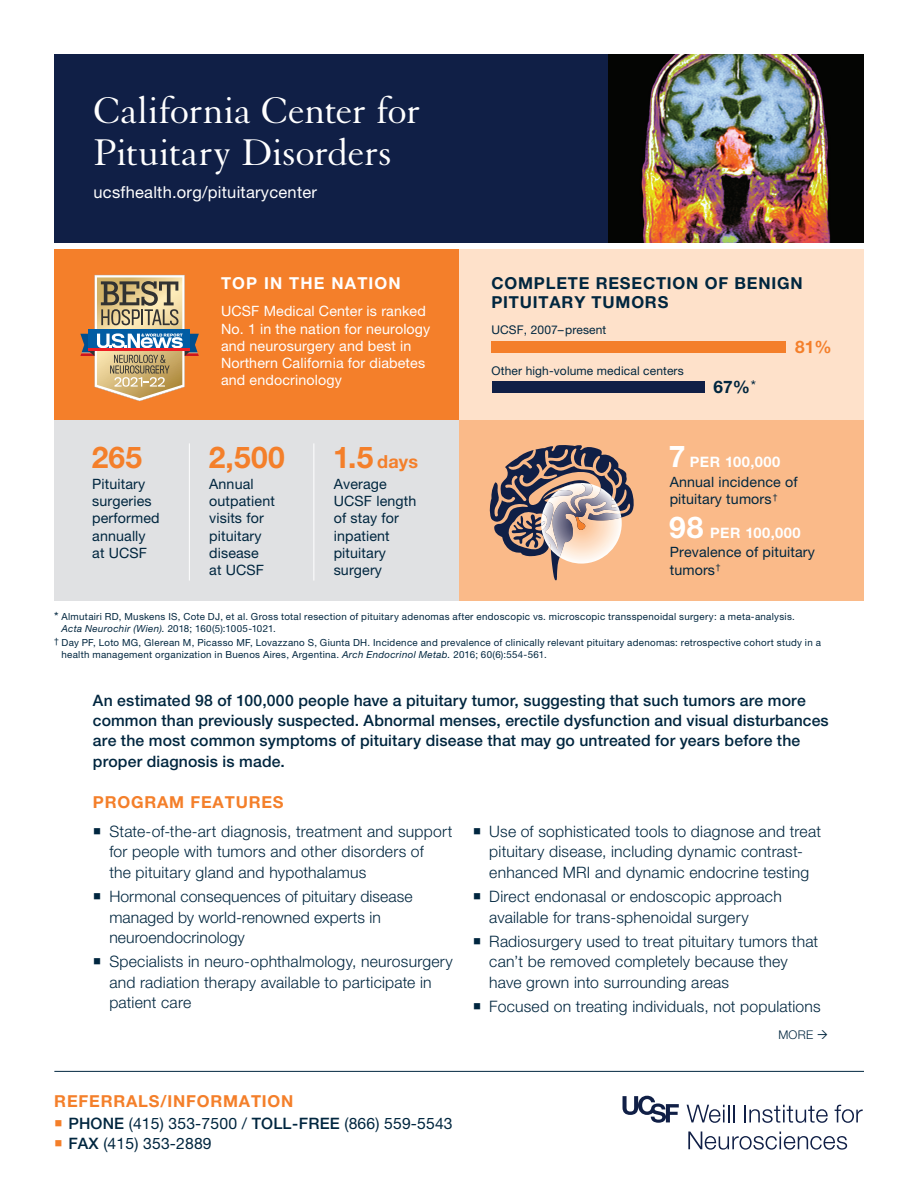
<style>
.page{position:relative;width:918px;height:1188px;background:#fff}
.page>*{position:absolute;margin:0;border:0;box-sizing:border-box;transform-origin:0 0}
.t1{font:40.5px/42px "Granjon LT Std";letter-spacing:-.01em;color:#fff}
.t2{font:700 30px "Helvetica Neue LT Std";letter-spacing:.01em;color:#f47f2a}
.t3{font:700 18px "Helvetica Neue LT Std";color:#f47f2a}
.t4{font:700 17.25px "Helvetica Neue LT Std";color:#00263f}
.t5{font:700 17.25px "Helvetica Neue LT Std";color:#f47f2a}
.t6{font:700 16.5px/18.8px "Helvetica Neue LT Std";letter-spacing:.05em;color:#00263f}
.t7{font:700 16.5px "Helvetica Neue LT Std";letter-spacing:.05em;color:#f47f2a}
.t8{font:16.5px "Helvetica Neue LT Std";letter-spacing:.015em;color:#fff}
.t9{font:700 16.5px "Helvetica Neue LT Std";letter-spacing:.07em;color:#fff}
.t10{font:300 15.75px/20.2px "Helvetica Neue LT Std";letter-spacing:.015em;color:#00263f}
.t11{font:500 15.75px/20.2px "Helvetica Neue LT Std";letter-spacing:.01em;color:#00263f}
.t12{font:15.75px "Helvetica Neue LT Std";letter-spacing:.01em;color:#00263f}
.t13{font:700 14.7px "Helvetica Neue LT Std";letter-spacing:.03em;color:#fff}
.t14{font:14.25px/17.2px "Helvetica Neue LT Std";letter-spacing:.01em;color:#00263f}
.t15{font:14.25px/17.2px "Helvetica Neue LT Std";letter-spacing:.01em;color:#fff}
.t16{font:12px "Helvetica Neue LT Std";letter-spacing:.01em;color:#00263f}
.t17{font:300 12px "Helvetica Neue LT Std";color:#00263f}
.t18{font:9.75px/12px "Helvetica Neue LT Std";letter-spacing:.03em;color:#00263f}
.s1{font-size:30px}
.s2{font-weight:400;font-size:15px}
.s3{font-size:14.4px}
.s4{font-size:12.75px}
.s5{font-style:italic}
.s6{color:#f47f2a}
.s7{font-weight:500}
</style>
<div class="page">
<div style="left:54px;top:401px;width:569px;height:200px;background:#e0e1e3"></div>
<div style="left:459px;top:401px;width:405px;height:200px;background:#faba89"></div>
<div style="left:458px;top:246px;width:406px;height:174px;background:#fee1ca"></div>
<img style="left:608px;top:54px;width:256px;height:189px">
<div style="left:54px;top:54px;width:554px;height:191px;background:#101f46"></div>
<div style="left:54px;top:246px;width:405px;height:174px;background:#f47f2a"></div>
<hr style="left:54px;top:1071px;width:810px;height:1px;background:#00263f">
<svg style="left:687px;top:1105px;width:47px;height:18px"></svg>
<svg style="left:744px;top:1105px;width:84px;height:18px"></svg>
<svg style="left:835px;top:1105px;width:28px;height:18px"></svg>
<svg style="left:688px;top:1132px;width:159px;height:18px"></svg>
<svg style="left:623px;top:1096px;width:56px;height:27px"></svg>
<div style="left:44px;top:243px;width:843px;height:6px;background:#fff"></div>
<div style="left:492px;top:341px;width:294px;height:12px;background:#f47f2a"></div>
<div style="left:492px;top:382px;width:213px;height:11px;background:#101f46"></div>
<svg style="left:489px;top:445px;width:145px;height:136px"></svg>
<svg style="left:80px;top:275px;width:119px;height:126px"></svg>
<hr style="left:89px;top:348px;width:101px;height:1px;background:#fff">
<hr style="left:89px;top:349px;width:101px;height:2px;background:#ee1d23">
<hr style="left:189px;top:443px;width:1px;height:138px;background:#fff">
<hr style="left:313px;top:443px;width:1px;height:138px;background:#fff">
<h1 class="t1" style="left:94px;top:91px;width:329px">California Center for<br>Pituitary Disorders</h1>
<p class="t8" style="left:94px;top:183px;width:225px">ucsfhealth.org/pituitarycenter</p>
<h2 class="t2" style="left:92px;top:438px;width:52px">265</h2>
<p class="t14" style="left:92px;top:475px;width:69px">Pituitary surgeries performed annually at UCSF</p>
<p class="t9" style="left:221px;top:273px;width:181px">TOP IN THE NATION</p>
<p class="t15" style="left:221px;top:303px;width:211px">UCSF Medical Center is ranked<br>No. 1 in the nation for neurology and neurosurgery and best in<br>Northern California for diabetes and endocrinology</p>
<h2 class="t2" style="left:209px;top:438px;width:78px">2,500</h2>
<p class="t14" style="left:209px;top:475px;width:67px">Annual outpatient visits for pituitary disease<br>at UCSF</p>
<p class="t3" style="left:333px;top:450px;width:87px"><span class="s1">1.5</span> days</p>
<p class="t14" style="left:334px;top:475px;width:84px">Average<br>UCSF length of stay for inpatient pituitary surgery</p>
<p class="t6" style="left:491px;top:273px;width:313px">COMPLETE RESECTION OF BENIGN<br>PITUITARY TUMORS</p>
<p class="t16" style="left:491px;top:323px;width:117px">UCSF, 2007–present</p>
<p class="t16" style="left:492px;top:364px;width:194px">Other high-volume medical centers</p>
<p class="t4" style="left:714px;top:376px;width:44px">67%<span class="s2">*</span></p>
<p class="t5" style="left:795px;top:336px;width:38px">81%</p>
<p class="t13" style="left:669px;top:453px;width:113px"><span class="s1">7</span> <span class="s3">PER</span> 100,000</p>
<p class="t14" style="left:670px;top:473px;width:129px">Annual incidence of pituitary tumors <sup>†</sup></p>
<p class="t13" style="left:669px;top:524px;width:133px"><span class="s1">98</span> <span class="s3">PER</span> 100,000</p>
<p class="t14" style="left:670px;top:543px;width:147px">Prevalence of pituitary tumors<sup>†</sup></p>
<p class="t18" style="left:62px;top:610px;width:735px;text-indent:-8px"><span class="s4">*</span> Almutairi RD, Muskens IS, Cote DJ, et al. Gross total resection of pituitary adenomas after endoscopic vs. microscopic transspenoidal surgery: a meta-analysis.<br><span class="s5">Acta Neurochir (Wien).</span> 2018; 160(5):1005-1021.</p>
<p class="t18" style="left:62px;top:636px;width:761px;text-indent:-8px"><sup>†</sup> Day PF, Loto MG, Glerean M, Picasso MF, Lovazzano S, Giunta DH. Incidence and prevalence of clinically relevant pituitary adenomas: retrospective cohort study in a health management organization in Buenos Aires, Argentina. <span class="s5">Arch Endocrinol Metab.</span> 2016; 60(6):554-561.</p>
<p class="t11" style="left:93px;top:690px;width:737px">An estimated 98 of 100,000 people have a pituitary tumor, suggesting that such tumors are more common than previously suspected. Abnormal menses, erectile dysfunction and visual disturbances are the most common symptoms of pituitary disease that may go untreated for years before the proper diagnosis is made.</p>
<p class="t7" style="left:93px;top:792px;width:192px">PROGRAM FEATURES</p>
<p class="t10" style="left:109px;top:821px;width:344px;text-indent:-16px">○ State-of-the-art diagnosis, treatment and support for people with tumors and other disorders of<br>the pituitary gland and hypothalamus</p>
<p class="t10" style="left:109px;top:886px;width:305px;text-indent:-16px">○ Hormonal consequences of pituitary disease managed by world-renowned experts in neuroendocrinology</p>
<p class="t10" style="left:109px;top:951px;width:345px;text-indent:-16px">○ Specialists in neuro-ophthalmology, neurosurgery and radiation therapy available to participate in patient care</p>
<p class="t10" style="left:473px;top:821px;width:350px;text-align:center">○ Use of sophisticated tools to diagnose and treat pituitary disease, including dynamic contrast&shy;enhanced MRI and dynamic endocrine testing</p>
<p class="t10" style="left:489px;top:886px;width:294px;text-indent:-16px">○ Direct endonasal or endoscopic approach available for trans-sphenoidal surgery</p>
<p class="t10" style="left:489px;top:931px;width:331px;text-indent:-16px">○ Radiosurgery used to treat pituitary tumors that can’t be removed completely because they have grown into surrounding areas</p>
<p class="t10" style="left:473px;top:996px;width:350px">○ Focused on treating individuals, not populations</p>
<p class="t17" style="left:778px;top:1028px;width:36px">MORE</p>
<p class="t7" style="left:54px;top:1091px;width:241px">REFERRALS/INFORMATION</p>
<p class="t12" style="left:54px;top:1114px;width:400px"><span class="s6">○</span> <span class="s7">PHONE</span> (415) 353-7500 / <span class="s7">TOLL-FREE</span> (866) 559-5543</p>
<p class="t12" style="left:54px;top:1134px;width:159px"><span class="s6">○</span> <span class="s7">FAX</span> (415) 353-2889</p>
</div>
